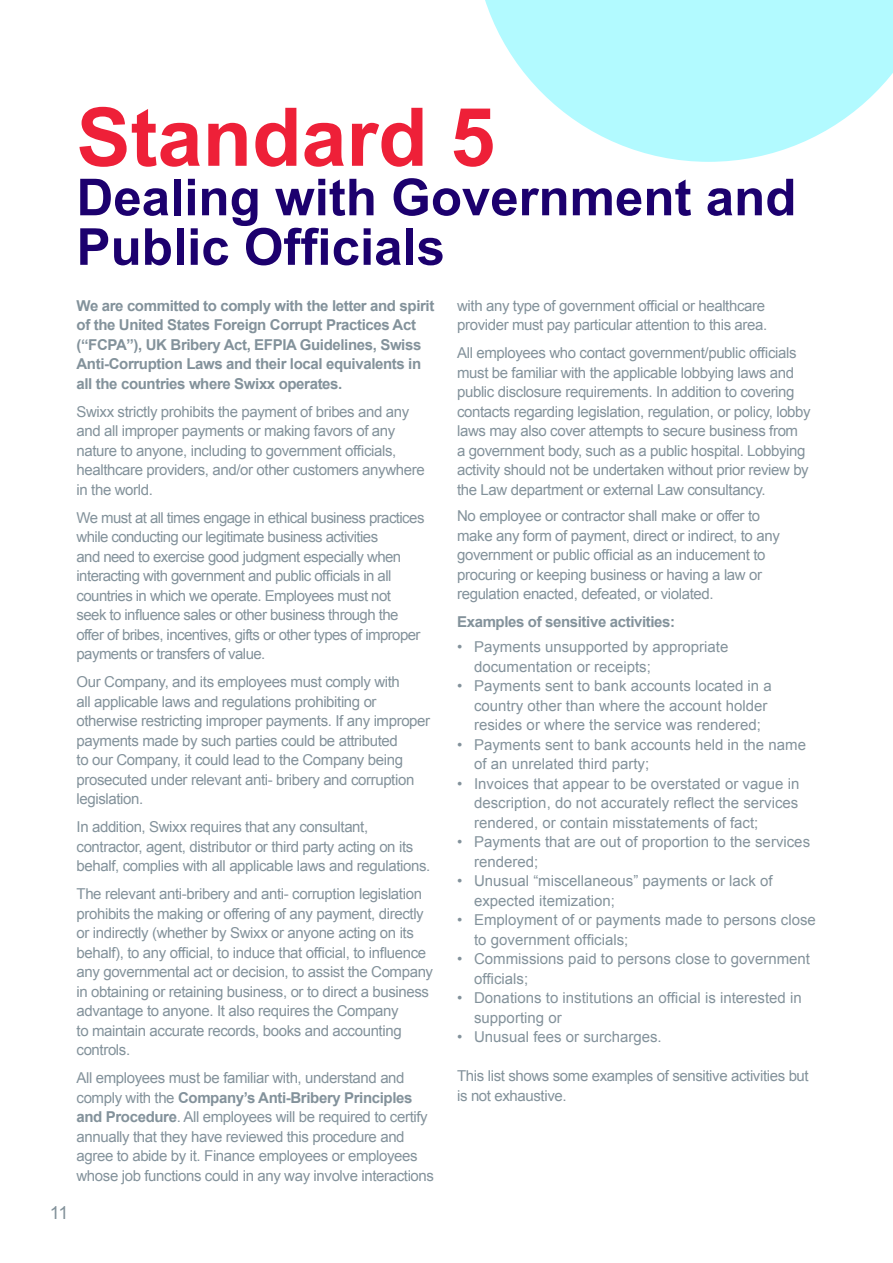
<style>
.page{position:relative;width:893px;height:1263px;background:#fff}
.page>*{position:absolute;margin:0;border:0;box-sizing:border-box;transform-origin:0 0}
.t1{font:700 81px "Arial";color:#ee2038}
.t2{font:700 51px/49.5px "Arial";color:#1c006e}
.t3{font:18px "Arial";color:#83929b}
.t4{font:15px/19.5px "Arial";letter-spacing:-.025em;color:#83929b}
.t5{font:15px/19.5px "Arial";color:#83929b}
.t6{font:700 15px/19.5px "Arial";letter-spacing:-.025em;color:#83929b}
.s1{font-weight:700}
</style>
<div class="page">
<svg style="left:485px;top:0;width:408px;height:162px;fill:#b2faff"></svg>
<p class="t3" style="left:50px;top:1200px;width:20px">11</p>
<h1 class="t1" style="left:77px;top:84px;width:420px">Standard 5</h1>
<h2 class="t2" style="left:77px;top:174px;width:721px">Dealing with Government and<br>Public Officials</h2>
<p class="t6" style="left:77px;top:296px;width:359px">We are committed to comply with the letter and spirit of the United States Foreign Corrupt Practices Act (“FCPA”), UK Bribery Act, EFPIA Guidelines, Swiss Anti-Corruption Laws and their local equivalents in all the countries where Swixx operates.</p>
<p class="t4" style="left:77px;top:402px;width:350px">Swixx strictly prohibits the payment of bribes and any and all improper payments or making favors of any nature to anyone, including to government officials, healthcare providers, and/or other customers anywhere in the world.</p>
<p class="t4" style="left:77px;top:508px;width:349px">We must at all times engage in ethical business practices while conducting our legitimate business activities<br>and need to exercise good judgment especially when interacting with government and public officials in all countries in which we operate. Employees must not seek to influence sales or other business through the offer of bribes, incentives, gifts or other types of improper payments or transfers of value.</p>
<p class="t4" style="left:77px;top:672px;width:355px">Our Company, and its employees must comply with<br>all applicable laws and regulations prohibiting or otherwise restricting improper payments. If any improper payments made by such parties could be attributed<br>to our Company, it could lead to the Company being prosecuted under relevant anti- bribery and corruption legislation.</p>
<p class="t4" style="left:77px;top:817px;width:355px">In addition, Swixx requires that any consultant, contractor, agent, distributor or third party acting on its behalf, complies with all applicable laws and regulations.</p>
<p class="t4" style="left:77px;top:884px;width:358px">The relevant anti-bribery and anti- corruption legislation prohibits the making or offering of any payment, directly or indirectly (whether by Swixx or anyone acting on its behalf), to any official, to induce that official, to influence any governmental act or decision, to assist the Company in obtaining or retaining business, or to direct a business advantage to anyone. It also requires the Company<br>to maintain accurate records, books and accounting controls.</p>
<p class="t4" style="left:77px;top:1068px;width:359px">All employees must be familiar with, understand and comply with the <span class="s1">Company’s Anti-Bribery Principles and Procedure</span>. All employees will be required to certify annually that they have reviewed this procedure and agree to abide by it. Finance employees or employees whose job functions could in any way involve interactions</p>
<p class="t4" style="left:457px;top:296px;width:312px">with any type of government official or healthcare provider must pay particular attention to this area.</p>
<p class="t4" style="left:457px;top:343px;width:355px">All employees who contact government/public officials must be familiar with the applicable lobbying laws and public disclosure requirements. In addition to covering contacts regarding legislation, regulation, or policy, lobby laws may also cover attempts to secure business from<br>a government body, such as a public hospital. Lobbying activity should not be undertaken without prior review by the Law department or external Law consultancy.</p>
<p class="t4" style="left:457px;top:506px;width:324px">No employee or contractor shall make or offer to make any form of payment, direct or indirect, to any government or public official as an inducement to procuring or keeping business or having a law or regulation enacted, defeated, or violated.</p>
<p class="t6" style="left:457px;top:613px;width:220px">Examples of sensitive activities:</p>
<p class="t5" style="left:474px;top:637px;width:256px;text-indent:-17px">• Payments unsupported by appropriate documentation or receipts;</p>
<p class="t5" style="left:474px;top:676px;width:299px;text-indent:-17px">• Payments sent to bank accounts located in a country other than where the account holder resides or where the service was rendered;</p>
<p class="t5" style="left:474px;top:735px;width:333px;text-indent:-17px">• Payments sent to bank accounts held in the name of an unrelated third party;</p>
<p class="t4" style="left:474px;top:774px;width:327px;text-align:justify;text-indent:-17px">• Invoices that appear to be overstated or vague in description, do not accurately reflect the services rendered, or contain misstatements of fact;</p>
<p class="t5" style="left:474px;top:832px;width:337px;text-indent:-17px">• Payments that are out of proportion to the services rendered;</p>
<p class="t5" style="left:474px;top:871px;width:300px;text-indent:-17px">• Unusual “miscellaneous” payments or lack of expected itemization;</p>
<p class="t5" style="left:474px;top:910px;width:343px;text-indent:-17px">• Employment of or payments made to persons close to government officials;</p>
<p class="t5" style="left:474px;top:949px;width:337px;text-indent:-17px">• Commissions paid to persons close to government officials;</p>
<p class="t5" style="left:474px;top:988px;width:329px;text-indent:-17px">• Donations to institutions an official is interested in supporting or</p>
<p class="t5" style="left:457px;top:1027px;width:206px">• Unusual fees or surcharges.</p>
<p class="t4" style="left:457px;top:1066px;width:353px">This list shows some examples of sensitive activities but is not exhaustive.</p>
</div>
